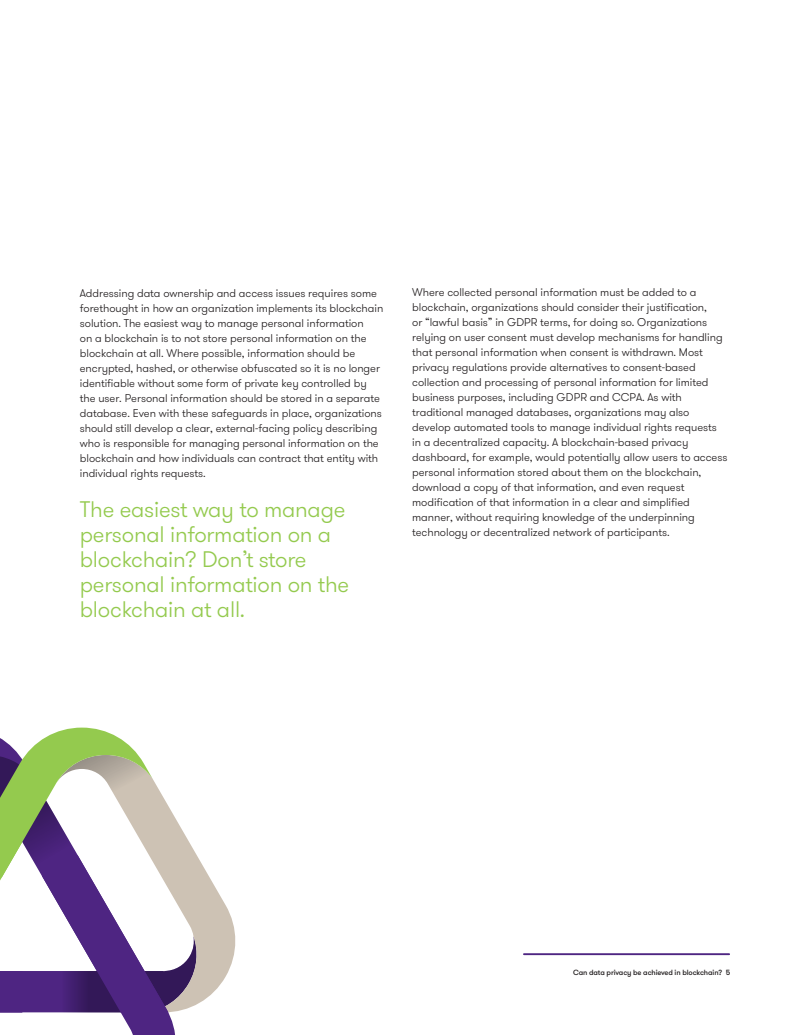
<style>
.page{position:relative;width:810px;height:1035px;background:#fff}
.page>*{position:absolute;margin:0;border:0;box-sizing:border-box;transform-origin:0 0}
._04_Headline_four{font:300 22.5px/25px "GT Walsheim";letter-spacing:-.01em;color:#94ca4e}
._04_Headline_four-2{font:300 11.25px/15px "GT Walsheim";letter-spacing:-.005em;color:#231f20}
.t1{font:500 7.5px "GT Walsheim";letter-spacing:-.015em;color:#231f20}
</style>
<div class="page">
<hr style="left:524px;top:953px;width:205px;height:2px;background:#4e2582">
<svg style="left:199px;top:859px;width:37px;height:144px;fill:#cdc2b4"></svg>
<svg style="left:0;top:728px;width:199px;height:307px"></svg>
<p class="_04_Headline_four-2" style="left:80px;top:285px;width:305px">Addressing data ownership and access issues requires some forethought in how an organization implements its blockchain solution. The easiest way to manage personal information<br>on a blockchain is to not store personal information on the blockchain at all. Where possible, information should be encrypted, hashed, or otherwise obfuscated so it is no longer identifiable without some form of private key controlled by the user. Personal information should be stored in a separate database. Even with these safeguards in place, organizations should still develop a clear, external-facing policy describing who is responsible for managing personal information on the blockchain and how individuals can contract that entity with individual rights requests.</p>
<p class="_04_Headline_four-2" style="left:412px;top:285px;width:317px">Where collected personal information must be added to a blockchain, organizations should consider their justification,<br>or “lawful basis” in GDPR terms, for doing so. Organizations relying on user consent must develop mechanisms for handling that personal information when consent is withdrawn. Most privacy regulations provide alternatives to consent-based collection and processing of personal information for limited business purposes, including GDPR and CCPA. As with traditional managed databases, organizations may also develop automated tools to manage individual rights requests in a decentralized capacity. A blockchain-based privacy dashboard, for example, would potentially allow users to access personal information stored about them on the blockchain, download a copy of that information, and even request modification of that information in a clear and simplified manner, without requiring knowledge of the underpinning technology or decentralized network of participants.</p>
<p class="_04_Headline_four" style="left:80px;top:497px;width:271px">The easiest way to manage personal information on a blockchain? Don’t store personal information on the blockchain at all.</p>
<p class="t1" style="left:573px;top:968px;width:159px">Can data privacy be achieved in blockchain? 5</p>
</div>
